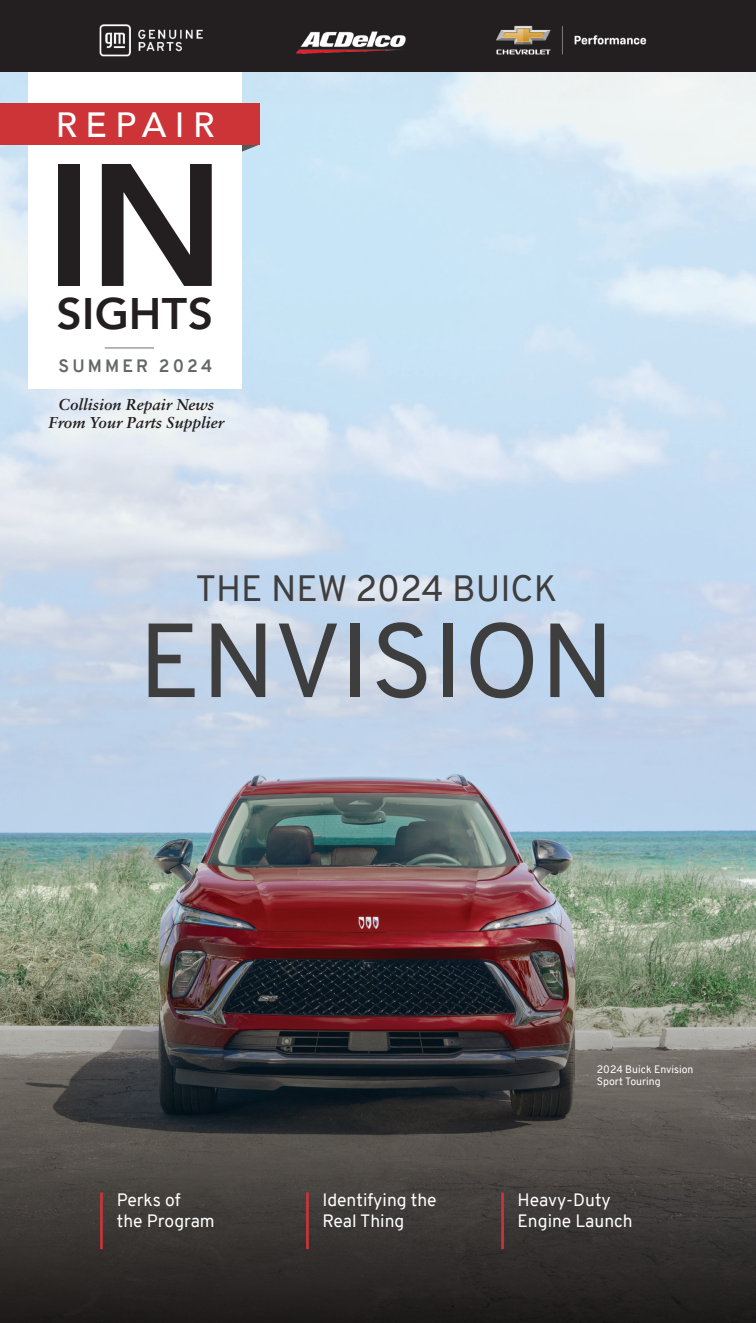
<style>
.page{position:relative;width:756px;height:1323px;background:#fff}
.page>*{position:absolute;margin:0;border:0;box-sizing:border-box;transform-origin:0 0}
.t1{font:800 172.2px "Avenir";color:#231f20}
.Body_Copy{font:105px "Overpass";color:#3e3e3f}
.t2{font:800 44.1px "Avenir";letter-spacing:.01em;color:#231f20}
.Body_Copy-2{font:35.7px "Overpass";color:#3e3e3f}
.t3{font:500 35px "Avenir";letter-spacing:.24em;color:#fff}
.t4{font:17.5px/21px "Overpass";color:#fff}
.t5{font:700 17.5px "Overpass";letter-spacing:.18em;color:#656666}
.t6{font:italic 700 15.75px "Sabon LT Pro";color:#231f20}
.Captions_-_Insights{font:10.5px/12.6px "Overpass";color:#fff}
</style>
<div class="page">
<img style="left:0;top:72px;width:756px;height:844px">
<svg style="left:0;top:916px;width:756px;height:407px;background:#4a4441"></svg>
<svg style="left:242px;top:145px;width:17px;height:25px"></svg>
<div style="left:28px;top:72px;width:214px;height:316px;background:#fff"></div>
<div style="left:0;top:103px;width:259px;height:42px;background:#cc3438"></div>
<hr style="left:105px;top:348px;width:49px;height:1px;background:#6d6e70">
<hr style="left:306px;top:1192px;width:3px;height:57px;background:#cc3439">
<hr style="left:501px;top:1192px;width:3px;height:57px;background:#cc3439">
<hr style="left:100px;top:1192px;width:3px;height:57px;background:#cc3439">
<div style="left:0;top:0;width:756px;height:72px;background:#231f20"></div>
<img style="left:99px;top:24px;width:104px;height:33px">
<img style="left:496px;top:25px;width:151px;height:30px">
<img style="left:296px;top:31px;width:110px;height:23px">
<p class="t3" style="left:56px;top:94px;width:160px">REPAIR</p>
<p class="t1" style="left:46px;top:92px;width:181px">IN</p>
<p class="t2" style="left:57px;top:279px;width:158px">SIGHTS</p>
<p class="t5" style="left:59px;top:353px;width:155px">SUMMER 2024</p>
<p class="t6" style="left:59px;top:394px;width:157px">Collision Repair News</p>
<p class="t6" style="left:48px;top:413px;width:177px">From Your Parts Supplier</p>
<p class="Body_Copy-2" style="left:195px;top:563px;width:363px">THE NEW 2024 BUICK</p>
<p class="Body_Copy" style="left:138px;top:586px;width:478px">ENVISION</p>
<p class="t4" style="left:117px;top:1189px;width:99px">Perks of<br>the Program</p>
<p class="Captions_-_Insights" style="left:597px;top:1063px;width:98px">2024 Buick Envision<br>Sport Touring</p>
<p class="t4" style="left:322px;top:1189px;width:116px">Identifying the<br>Real Thing</p>
<p class="t4" style="left:517px;top:1189px;width:117px">Heavy-Duty<br>Engine Launch</p>
</div>
